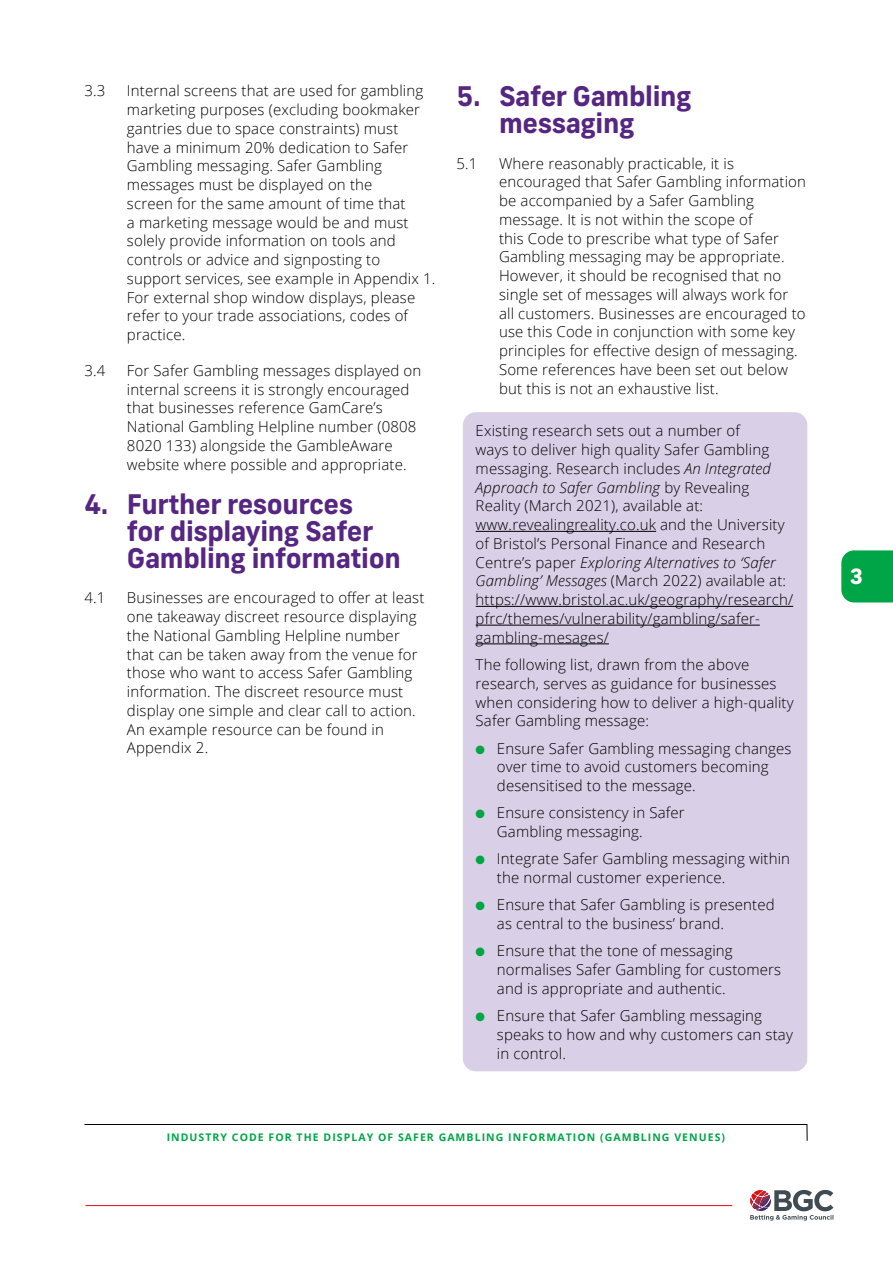
<style>
.page{position:relative;width:893px;height:1263px;background:#fff}
.page>*{position:absolute;margin:0;border:0;box-sizing:border-box;transform-origin:0 0}
.t1{font:700 27px/27px "New Frank";letter-spacing:-.015em;color:#552682}
.t2{font:800 21px "New Frank";color:#fff}
.t3{font:300 15px/18.8px "Open Sans";letter-spacing:.01em;color:#000}
.t4{font:700 10.5px "Open Sans";letter-spacing:.1em;color:#00a547}
.s1{font-style:italic}
.s2{color:#00a547}
</style>
<div class="page">
<hr style="left:85px;top:1205px;width:647px;height:1px;background:#e30d13">
<svg style="left:750px;top:1190px;width:83px;height:30px"></svg>
<div style="left:463px;top:412px;width:344px;height:659px;background:#d9d0e8;border-radius:13px"></div>
<hr style="left:476px;top:531px;width:180px;height:1px;background:#000">
<hr style="left:476px;top:606px;width:317px;height:1px;background:#000">
<hr style="left:476px;top:625px;width:284px;height:1px;background:#000">
<hr style="left:476px;top:643px;width:133px;height:1px;background:#000">
<div style="left:841px;top:550px;width:51px;height:52px;background:#00a547"></div>
<svg style="left:84px;top:1124px;width:723px;height:17px"></svg>
<p class="t3" style="left:84px;top:81px;width:22px">3.3</p>
<p class="t3" style="left:127px;top:81px;width:310px">Internal screens that are used for gambling marketing purposes (excluding bookmaker gantries due to space constraints) must<br>have a minimum 20% dedication to Safer Gambling messaging. Safer Gambling messages must be displayed on the<br>screen for the same amount of time that<br>a marketing message would be and must solely provide information on tools and controls or advice and signposting to support services, see example in Appendix 1.<br>For external shop window displays, please refer to your trade associations, codes of practice.</p>
<p class="t3" style="left:84px;top:361px;width:22px">3.4</p>
<p class="t3" style="left:127px;top:361px;width:296px">For Safer Gambling messages displayed on internal screens it is strongly encouraged that businesses reference GamCare’s National Gambling Helpline number (0808<br>8020 133) alongside the GambleAware website where possible and appropriate.</p>
<h1 class="t1" style="left:127px;top:490px;width:275px;text-indent:-43px">4. Further resources<br>for displaying Safer<br>Gambling information</h1>
<p class="t3" style="left:84px;top:588px;width:23px">4.1</p>
<p class="t3" style="left:127px;top:588px;width:299px">Businesses are encouraged to offer at least one takeaway discreet resource displaying the National Gambling Helpline number that can be taken away from the venue for those who want to access Safer Gambling information. The discreet resource must display one simple and clear call to action.<br>An example resource can be found in Appendix 2.</p>
<h1 class="t1" style="left:456px;top:82px;width:236px;text-align:center">5. Safer Gambling messaging</h1>
<p class="t3" style="left:456px;top:153px;width:22px">5.1</p>
<p class="t3" style="left:499px;top:153px;width:308px">Where reasonably practicable, it is encouraged that Safer Gambling information be accompanied by a Safer Gambling message. It is not within the scope of<br>this Code to prescribe what type of Safer Gambling messaging may be appropriate.<br>However, it should be recognised that no single set of messages will always work for all customers. Businesses are encouraged to use this Code in conjunction with some key principles for effective design of messaging.<br>Some references have been set out below but this is not an exhaustive list.</p>
<p class="t3" style="left:476px;top:421px;width:319px">Existing research sets out a number of<br>ways to deliver high quality Safer Gambling messaging. Research includes <span class="s1">An Integrated Approach to Safer Gambling</span> by Revealing Reality (March 2021), available at: www.revealingreality.co.uk and the University of Bristol’s Personal Finance and Research Centre’s paper <span class="s1">Exploring Alternatives to ‘Safer Gambling’ Messages</span> (March 2022) available at: https://www.bristol.ac.uk/geography/research/ pfrc/themes/vulnerability/gambling/safer&shy;gambling-mesages/</p>
<p class="t3" style="left:476px;top:655px;width:320px">The following list, drawn from the above research, serves as guidance for businesses when considering how to deliver a high-quality Safer Gambling message:</p>
<p class="t3" style="left:497px;top:738px;width:296px;text-indent:-21px"><span class="s2">●</span> Ensure Safer Gambling messaging changes over time to avoid customers becoming desensitised to the message.</p>
<p class="t3" style="left:497px;top:803px;width:189px;text-indent:-21px"><span class="s2">●</span> Ensure consistency in Safer<br>Gambling messaging.</p>
<p class="t3" style="left:497px;top:849px;width:295px;text-indent:-21px"><span class="s2">●</span> Integrate Safer Gambling messaging within the normal customer experience.</p>
<p class="t3" style="left:497px;top:895px;width:279px;text-indent:-21px"><span class="s2">●</span> Ensure that Safer Gambling is presented as central to the business’ brand.</p>
<p class="t3" style="left:497px;top:941px;width:286px;text-indent:-21px"><span class="s2">●</span> Ensure that the tone of messaging normalises Safer Gambling for customers and is appropriate and authentic.</p>
<p class="t3" style="left:497px;top:1006px;width:297px;text-indent:-21px"><span class="s2">●</span> Ensure that Safer Gambling messaging speaks to how and why customers can stay in control.</p>
<p class="t4" style="left:167px;top:1130px;width:560px">INDUSTRY CODE FOR THE DISPLAY OF SAFER GAMBLING INFORMATION (GAMBLING VENUES)</p>
<h2 class="t2" style="left:850px;top:563px;width:15px">3</h2>
</div>
